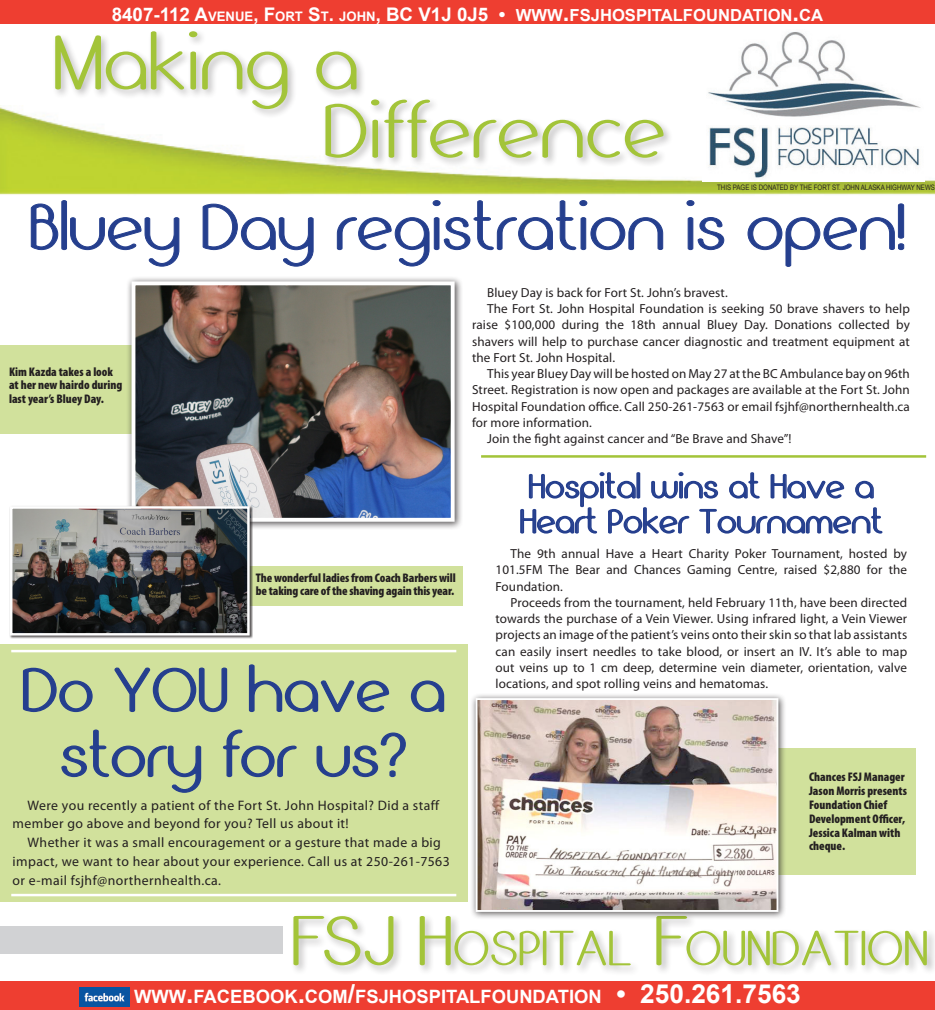
<style>
.page{position:relative;width:935px;height:1010px;background:#fff}
.page>*{position:absolute;margin:0;border:0;box-sizing:border-box;transform-origin:0 0}
.t1{font:700 79.88px "Rounder";color:#a3c439}
.t2{font:700 67.25px "Rounder";color:#253f8e}
.t3{font:700 63.75px/65px "Rounder";color:#253f8e;text-align:center}
.t4{font:700 51px "Rounder";color:#a3c439}
.t5{font:700 34.38px "Rounder";color:#253f8e}
.t6{font:700 18.38px "Arial";color:#fff}
.t7{font:700 16.62px "Arial";color:#fff}
.t8{font:13.75px/18.8px "Myriad Pro";letter-spacing:.03em;color:#231f20}
.t9{font:13.12px/16.2px "Myriad Pro";letter-spacing:.01em;color:#231f20;text-align:justify}
.t10{font:900 condensed 12.5px/13.8px "Myriad Pro";color:#231f20}
.t11{font:7.5px "Arial Narrow";color:#231f20}
.s1{font-size:18.75px}
.s2{font-size:13.12px}
.s3{font-size:23.75px}
.s4{font-size:72.88px}
.s5{font-size:26.25px}
</style>
<div class="page">
<div style="left:738px;top:748px;width:176px;height:126px;background:#d1e19c"></div>
<div style="left:0;top:926px;width:283px;height:27px;background:#d1d2d4"></div>
<img style="left:0;top:107px;width:934px;height:88px">
<div style="left:0;top:0;width:934px;height:23px;background:#ee3e31"></div>
<img style="left:702px;top:32px;width:221px;height:149px">
<div style="left:52px;top:29px;width:621px;height:139px;background:#231f20;opacity:.3"></div>
<div style="left:290px;top:913px;width:644px;height:63px;background:#231f20;opacity:.3"></div>
<div style="left:0;top:981px;width:934px;height:28px;background:#ee3e31"></div>
<img style="left:79px;top:987px;width:50px;height:19px">
<svg style="left:520px;top:472px;width:362px;height:62px"></svg>
<div style="left:470px;top:692px;width:316px;height:227px;background:#231f20;opacity:.75"></div>
<img style="left:478px;top:701px;width:297px;height:207px">
<div style="left:475px;top:698px;width:303px;height:213px;border:2px solid #fff"></div>
<svg style="left:30px;top:200px;width:150px;height:67px"></svg>
<svg style="left:202px;top:203px;width:112px;height:64px"></svg>
<svg style="left:336px;top:200px;width:327px;height:67px"></svg>
<svg style="left:686px;top:200px;width:38px;height:50px"></svg>
<svg style="left:747px;top:203px;width:157px;height:64px"></svg>
<div style="left:0;top:345px;width:155px;height:89px;background:#d1e19c"></div>
<div style="left:126px;top:276px;width:336px;height:254px;background:#231f20;opacity:.75"></div>
<img style="left:136px;top:286px;width:313px;height:230px">
<div style="left:131px;top:281px;width:323px;height:240px;border:4px solid #fff"></div>
<hr style="left:481px;top:455px;width:444px;height:2px;background:#a3c439">
<div style="left:0;top:644px;width:467px;height:257px;background:#d1e19c"></div>
<svg style="left:22px;top:667px;width:71px;height:45px"></svg>
<svg style="left:114px;top:667px;width:114px;height:45px"></svg>
<svg style="left:248px;top:664px;width:141px;height:48px"></svg>
<svg style="left:410px;top:680px;width:34px;height:32px"></svg>
<svg style="left:61px;top:729px;width:141px;height:64px"></svg>
<svg style="left:223px;top:729px;width:74px;height:48px"></svg>
<svg style="left:316px;top:732px;width:90px;height:45px"></svg>
<hr style="left:11px;top:649px;width:445px;height:3px;background:#fff">
<hr style="left:11px;top:893px;width:445px;height:3px;background:#fff">
<div style="left:229px;top:566px;width:234px;height:40px;background:#d1e19c"></div>
<div style="left:9px;top:505px;width:244px;height:134px;background:#231f20;opacity:.75"></div>
<img style="left:13px;top:509px;width:233px;height:123px">
<div style="left:10px;top:506px;width:239px;height:129px;border:2px solid #fff"></div>
<p class="t7" style="left:112px;top:4px;width:712px"><span class="s1">8407-112 A</span><span class="s2">VENUE</span><span class="s1">, F</span><span class="s2">ORT</span> <span class="s1">S</span><span class="s2">T</span><span class="s1">.</span> <span class="s2">JOHN</span><span class="s1">, BC V1J 0J5 •</span> WWW<span class="s3">.</span>FSJHOSPITALFOUNDATION<span class="s3">.</span>CA</p>
<p class="t1" style="left:53px;top:17px;width:307px">Making a</p>
<p class="t1" style="left:323px;top:85px;width:344px">Difference</p>
<p class="t11" style="left:716px;top:183px;width:219px">THIS PAGE IS DONATED BY THE FORT ST. JOHN ALASKA HIGHWAY NEWS</p>
<p class="t2" style="left:29px;top:188px;width:877px">Bluey Day registration is open!</p>
<p class="t10" style="left:9px;top:365px;width:115px">Kim Kazda takes a look at her new hairdo during last year’s Bluey Day.</p>
<p class="t10" style="left:256px;top:570px;width:201px">The wonderful ladies from Coach Barbers will be taking care of the shaving again this year.</p>
<p class="t3" style="left:22px;top:657px;width:425px">Do YOU have a story for us?</p>
<p class="t8" style="left:13px;top:795px;width:428px;text-indent:15px">Were you recently a patient of the Fort St. John Hospital? Did a staff member go above and beyond for you? Tell us about it!</p>
<p class="t8" style="left:13px;top:832px;width:438px;text-indent:15px">Whether it was a small encouragement or a gesture that made a big impact, we want to hear about your experience. Call us at 250-261-7563 or e-mail fsjhf@northernhealth.ca.</p>
<p class="t9" style="left:487px;top:284px;width:242px">Bluey Day is back for Fort St. John’s bravest.</p>
<p class="t9" style="left:472px;top:300px;width:439px;text-indent:15px">The Fort St. John Hospital Foundation is seeking 50 brave shavers to help raise $100,000 during the 18th annual Bluey Day. Donations collected by shavers will help to purchase cancer diagnostic and treatment equipment at the Fort St. John Hospital.</p>
<p class="t9" style="left:472px;top:365px;width:439px;text-indent:15px">This year Bluey Day will be hosted on May 27 at the BC Ambulance bay on 96th Street. Registration is now open and packages are available at the Fort St. John Hospital Foundation office. Call 250-261-7563 or email fsjhf@northernhealth.ca for more information.</p>
<p class="t9" style="left:487px;top:430px;width:306px">Join the fight against cancer and “Be Brave and Shave”!</p>
<p class="t5" style="left:528px;top:466px;width:347px">Hospital wins at Have a</p>
<p class="t5" style="left:519px;top:501px;width:364px">Heart Poker Tournament</p>
<p class="t9" style="left:495px;top:545px;width:413px;text-indent:15px">The 9th annual Have a Heart Charity Poker Tournament, hosted by 101.5FM The Bear and Chances Gaming Centre, raised $2,880 for the Foundation.</p>
<p class="t9" style="left:495px;top:594px;width:413px;text-indent:15px">Proceeds from the tournament, held February 11th, have been directed towards the purchase of a Vein Viewer. Using infrared light, a Vein Viewer projects an image of the patient’s veins onto their skin so that lab assistants can easily insert needles to take blood, or insert an IV. It’s able to map out veins up to 1 cm deep, determine vein diameter, orientation, valve locations, and spot rolling veins and hematomas.</p>
<p class="t10" style="left:808px;top:770px;width:99px">Chances FSJ Manager<br>Jason Morris presents<br>Foundation Chief<br>Development Officer,<br>Jessica Kalman with cheque.</p>
<p class="t4" style="left:291px;top:918px;width:638px"><span class="s4">FSJ H</span>OSPITAL <span class="s4">F</span>OUNDATION</p>
<p class="t6" style="left:134px;top:984px;width:72px">WWW<span class="s5">.</span>FAC</p>
<p class="t6" style="left:230px;top:984px;width:572px">EBOOK<span class="s5">.</span>COM<span class="s5">/</span>FSJHOSPITALFOUNDATION <span class="s5">• 250.261.7563</span></p>
</div>
